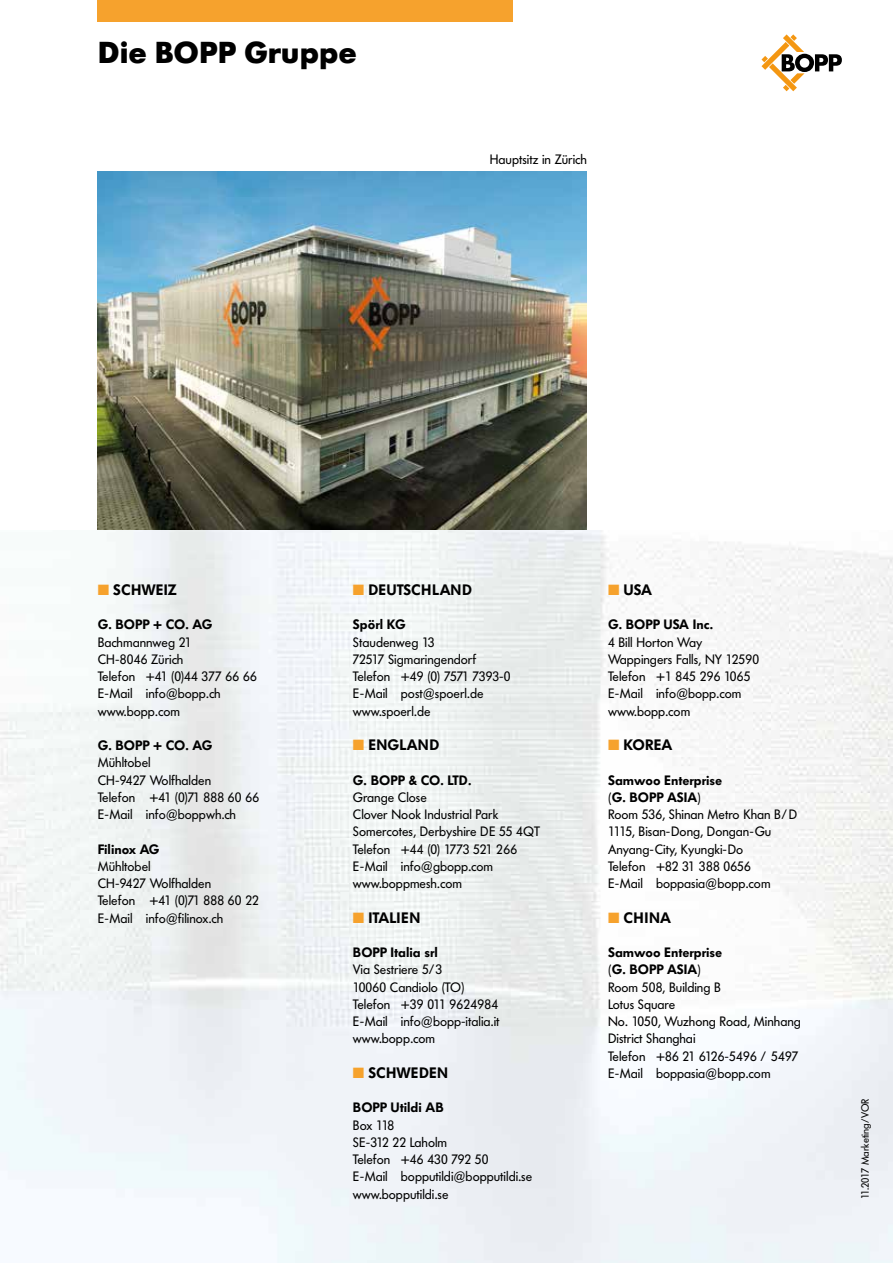
<style>
.page{position:relative;width:893px;height:1263px;background:#fff}
.page>*{position:absolute;margin:0;border:0;box-sizing:border-box;transform-origin:0 0}
.t1{font:700 30px "Futura BQ";color:#000}
.t2{font:600 15px "Futura BQ";color:#000}
.t3{font:13.5px/17.2px "Futura BQ";color:#000}
.t4{font:600 13.5px/17.2px "Futura BQ";color:#000}
.t5{font:10.5px "Futura BQ";color:#000}
.s1{color:#f6a22d}
</style>
<div class="page">
<img style="left:98px;top:171px;width:489px;height:359px">
<svg style="left:761px;top:34px;width:81px;height:57px"></svg>
<div style="left:98px;top:0;width:415px;height:21px;background:#f6a22d"></div>
<h1 class="t1" style="left:98px;top:34px;width:260px">Die BOPP Gruppe</h1>
<p class="t3" style="left:490px;top:151px;width:99px">Hauptsitz in Zürich</p>
<p class="t2" style="left:98px;top:581px;width:81px"><span class="s1">■</span> SCHWEIZ</p>
<p class="t4" style="left:98px;top:616px;width:116px">G. BOPP + CO. AG</p>
<p class="t3" style="left:98px;top:633px;width:160px">Bachmannweg 21<br>CH-8046 Zürich<br>Telefon +41 (0)44 377 66 66<br>E-Mail info@bopp.ch www.bopp.com</p>
<p class="t4" style="left:98px;top:737px;width:116px">G. BOPP + CO. AG</p>
<p class="t3" style="left:98px;top:754px;width:163px">Mühltobel<br>CH-9427 Wolfhalden<br>Telefon +41 (0)71 888 60 66<br>E-Mail info@boppwh.ch</p>
<p class="t4" style="left:98px;top:840px;width:63px">Filinox AG</p>
<p class="t3" style="left:98px;top:858px;width:163px">Mühltobel<br>CH-9427 Wolfhalden<br>Telefon +41 (0)71 888 60 22<br>E-Mail info@filinox.ch</p>
<p class="t2" style="left:353px;top:581px;width:121px"><span class="s1">■</span> DEUTSCHLAND</p>
<p class="t4" style="left:353px;top:616px;width:54px">Spörl KG</p>
<p class="t3" style="left:353px;top:633px;width:159px">Staudenweg 13<br>72517 Sigmaringendorf<br>Telefon +49 (0) 7571 7393-0<br>E-Mail post@spoerl.de www.spoerl.de</p>
<p class="t2" style="left:353px;top:736px;width:88px"><span class="s1">■</span> ENGLAND</p>
<p class="t4" style="left:353px;top:771px;width:120px">G. BOPP &amp; CO. LTD.</p>
<p class="t3" style="left:353px;top:789px;width:188px">Grange Close<br>Clover Nook Industrial Park<br>Somercotes, Derbyshire DE 55 4QT<br>Telefon +44 (0) 1773 521 266<br>E-Mail info@gbopp.com www.boppmesh.com</p>
<p class="t2" style="left:353px;top:909px;width:69px"><span class="s1">■</span> ITALIEN</p>
<p class="t4" style="left:353px;top:944px;width:86px">BOPP Italia srl</p>
<p class="t3" style="left:353px;top:961px;width:148px">Via Sestriere 5/3<br>10060 Candiolo (TO)<br>Telefon +39 011 9624984<br>E-Mail info@bopp-italia.it www.bopp.com</p>
<p class="t2" style="left:353px;top:1064px;width:97px"><span class="s1">■</span> SCHWEDEN</p>
<p class="t4" style="left:353px;top:1099px;width:92px">BOPP Utildi AB</p>
<p class="t3" style="left:353px;top:1116px;width:181px">Box 118<br>SE-312 22 Laholm<br>Telefon +46 430 792 50<br>E-Mail bopputildi@bopputildi.se www.bopputildi.se</p>
<p class="t2" style="left:608px;top:581px;width:45px"><span class="s1">■</span> USA</p>
<p class="t4" style="left:608px;top:616px;width:107px">G. BOPP USA Inc.</p>
<p class="t3" style="left:608px;top:633px;width:153px">4 Bill Horton Way<br>Wappingers Falls, NY 12590<br>Telefon +1 845 296 1065<br>E-Mail info@bopp.com www.bopp.com</p>
<p class="t2" style="left:608px;top:736px;width:66px"><span class="s1">■</span> KOREA</p>
<p class="t4" style="left:608px;top:771px;width:116px">Samwoo Enterprise (G. BOPP ASIA)</p>
<p class="t3" style="left:608px;top:806px;width:191px">Room 536, Shinan Metro Khan B/D<br>1115, Bisan-Dong, Dongan-Gu<br>Anyang-City, Kyungki-Do<br>Telefon +82 31 388 0656<br>E-Mail boppasia@bopp.com</p>
<p class="t2" style="left:608px;top:909px;width:64px"><span class="s1">■</span> CHINA</p>
<p class="t4" style="left:608px;top:944px;width:116px">Samwoo Enterprise (G. BOPP ASIA)</p>
<p class="t3" style="left:608px;top:978px;width:194px">Room 508, Building B<br>Lotus Square<br>No. 1050, Wuzhong Road, Minhang<br>District Shanghai<br>Telefon +86 21 6126-5496 / 5497<br>E-Mail boppasia@bopp.com</p>
<p class="t5" style="left:859px;top:1199px;width:102px;rotate:-90deg">11.2017 Marketing/VOR</p>
</div>
